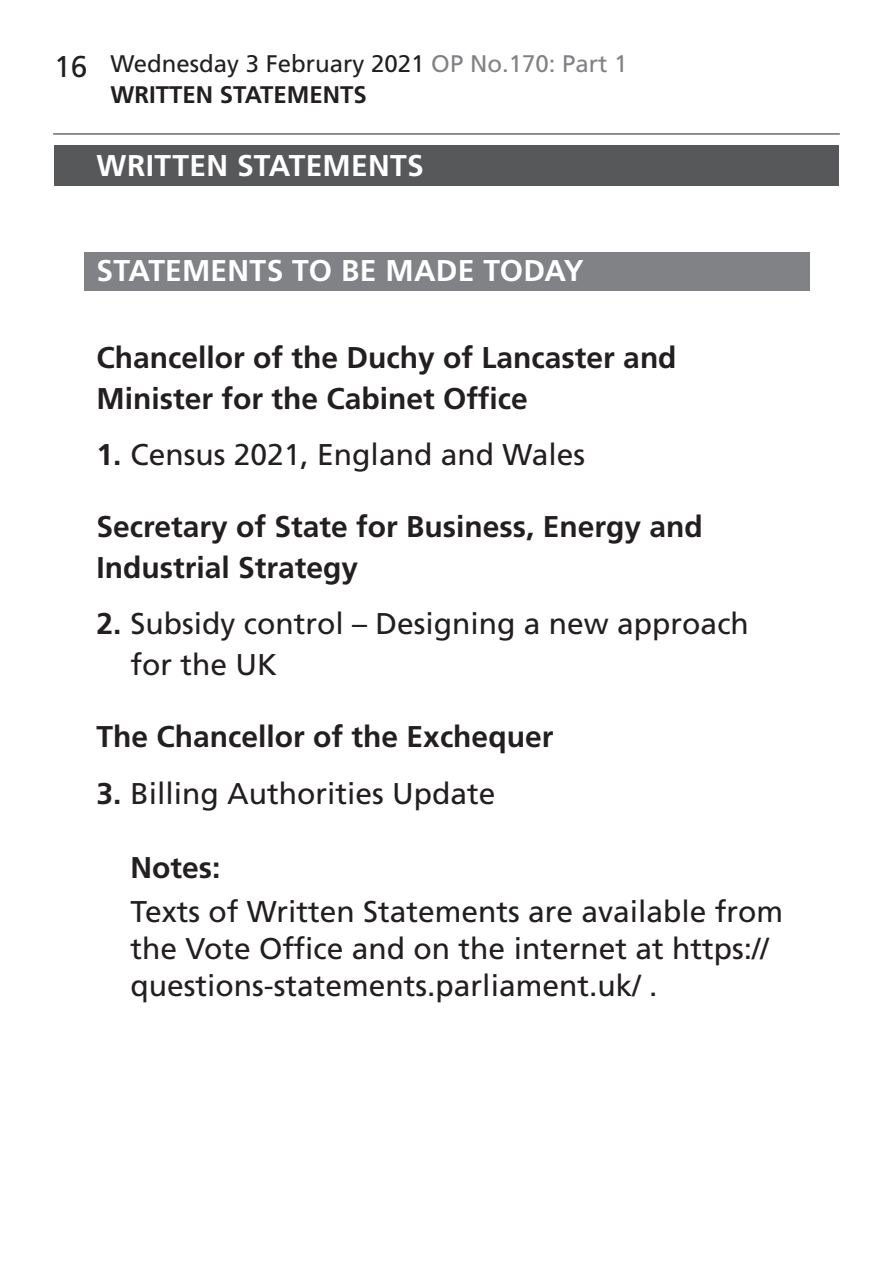
<style>
.page{position:relative;width:893px;height:1263px;background:#fff}
.page>*{position:absolute;margin:0;border:0;box-sizing:border-box;transform-origin:0 0}
.NotesText{font:30px/36.6px "Frutiger LT Std";color:#231f20}
.BoldTimingHeading{font:700 30px/41px "Frutiger LT Std";color:#231f20}
.Heading2Grey{font:700 30px "Frutiger LT Std";letter-spacing:.005em;color:#fff}
.Heading1Grey{font:700 30px "Frutiger LT Std";letter-spacing:.01em;color:#fff}
.NotesTag{font:700 30px "Frutiger LT Std";color:#231f20}
.t1{font:24px/31.2px "Frutiger LT Std";color:#231f20}
.t2{font:700 24px "Frutiger LT Std";color:#231f20}
.s1{font-size:30px}
.s2{color:#808285}
.s3{font-weight:700}
</style>
<div class="page">
<hr style="left:53px;top:134px;width:787px;height:1px;background:#231f20">
<div style="left:54px;top:146px;width:785px;height:40px;background:#57585a"></div>
<div style="left:84px;top:252px;width:725px;height:38px;background:#808285"></div>
<p class="t1" style="left:111px;top:48px;width:518px;text-indent:-57px"><span class="s1">16</span> Wednesday 3 February 2021 <span class="s2">OP No.170: Part 1<br></span><span class="s3">Written</span></p>
<p class="t2" style="left:220px;top:81px;width:30px">Statements</p>
<p class="Heading1Grey" style="left:97px;top:148px;width:329px">WRITTEN STATEMENTS</p>
<p class="Heading2Grey" style="left:97px;top:253px;width:489px">STATEMENTS TO BE MADE TODAY</p>
<p class="BoldTimingHeading" style="left:97px;top:337px;width:582px">Chancellor of the Duchy of Lancaster and<br>Minister for the Cabinet Office</p>
<p class="NotesText" style="left:97px;top:437px;width:490px"><span class="s3">1.</span> Census 2021, England and Wales</p>
<p class="BoldTimingHeading" style="left:97px;top:506px;width:608px">Secretary of State for Business, Energy and<br>Industrial Strategy</p>
<p class="NotesText" style="left:131px;top:604px;width:620px;line-height:41px;text-indent:-34px"><span class="s3">2.</span> Subsidy control – Designing a new approach for the UK</p>
<p class="BoldTimingHeading" style="left:97px;top:716px;width:458px">The Chancellor of the Exchequer</p>
<p class="NotesText" style="left:97px;top:775px;width:401px"><span class="s3">3.</span> Billing Authorities Update</p>
<p class="NotesTag" style="left:131px;top:850px;width:92px">Notes:</p>
<p class="NotesText" style="left:131px;top:894px;width:654px">Texts of Written Statements are available from the Vote Office and on the internet at https:// questions-statements.parliament.uk/ .</p>
</div>
